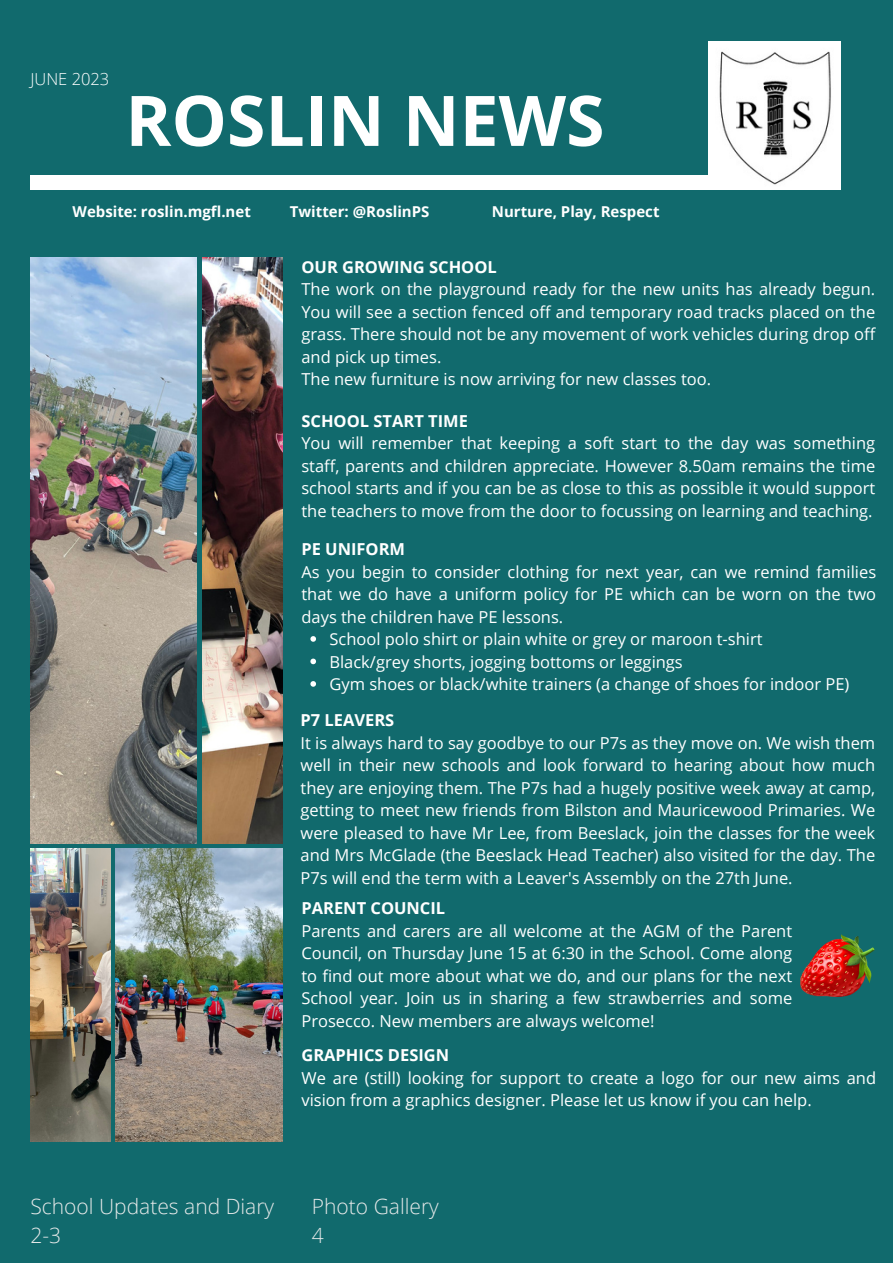
<style>
.page{position:relative;width:893px;height:1264px;background:#fff}
.page>*{position:absolute;margin:0;border:0;box-sizing:border-box;transform-origin:0 0}
.t1{font:700 69.75px "Open Sans";color:#fff}
.t2{font:300 21px "Open Sans";color:#e6e9e9}
.t3{font:16.5px/22.5px "Open Sans";color:#fff;text-align:justify}
.t4{font:700 16.5px "Open Sans";color:#fff}
.t5{font:300 16.5px "Open Sans";color:#fff}
.t6{font:700 15px "Open Sans";color:#fff}
</style>
<div class="page">
<div style="left:0;top:0;width:892px;height:1262px;background:#116a6d"></div>
<img style="left:30px;top:257px;width:167px;height:586px">
<img style="left:202px;top:257px;width:80px;height:586px">
<img style="left:30px;top:848px;width:80px;height:293px">
<img style="left:116px;top:848px;width:166px;height:293px">
<div style="left:30px;top:175px;width:810px;height:14px;background:#fff"></div>
<img style="left:708px;top:41px;width:132px;height:144px">
<svg style="left:310px;top:636px;width:6px;height:5px"></svg>
<svg style="left:310px;top:658px;width:6px;height:6px"></svg>
<svg style="left:310px;top:681px;width:6px;height:5px"></svg>
<img style="left:800px;top:934px;width:75px;height:62px">
<p class="t5" style="left:30px;top:67px;width:80px">JUNE 2023</p>
<p class="t1" style="left:125px;top:71px;width:480px">ROSLIN NEWS</p>
<p class="t6" style="left:73px;top:201px;width:180px">Website: roslin.mgfl.net</p>
<p class="t6" style="left:290px;top:201px;width:141px">Twitter: @RoslinPS</p>
<p class="t6" style="left:492px;top:201px;width:169px">Nurture, Play, Respect</p>
<p class="t4" style="left:301px;top:255px;width:197px">OUR GROWING SCHOOL</p>
<p class="t3" style="left:301px;top:277px;width:575px">The work on the playground ready for the new units has already begun.<br>You will see a section fenced off and temporary road tracks placed on the grass. There should not be any movement of work vehicles during drop off and pick up times.</p>
<p class="t3" style="left:301px;top:367px;width:411px">The new furniture is now arriving for new classes too.</p>
<p class="t4" style="left:301px;top:409px;width:168px">SCHOOL START TIME</p>
<p class="t3" style="left:301px;top:431px;width:575px">You will remember that keeping a soft start to the day was something staff, parents and children appreciate. However 8.50am remains the time school starts and if you can be as close to this as possible it would support the teachers to move from the door to focussing on learning and teaching.</p>
<p class="t4" style="left:301px;top:537px;width:105px">PE UNIFORM</p>
<p class="t3" style="left:301px;top:560px;width:576px">As you begin to consider clothing for next year, can we remind families that we do have a uniform policy for PE which can be worn on the two days the children have PE lessons.</p>
<p class="t3" style="left:329px;top:627px;width:434px">School polo shirt or plain white or grey or maroon t-shirt</p>
<p class="t3" style="left:329px;top:650px;width:355px">Black/grey shorts, jogging bottoms or leggings</p>
<p class="t3" style="left:329px;top:672px;width:521px">Gym shoes or black/white trainers (a change of shoes for indoor PE)</p>
<p class="t4" style="left:300px;top:708px;width:95px">P7 LEAVERS</p>
<p class="t3" style="left:300px;top:731px;width:576px">It is always hard to say goodbye to our P7s as they move on. We wish them well in their new schools and look forward to hearing about how much they are enjoying them. The P7s had a hugely positive week away at camp, getting to meet new friends from Bilston and Mauricewood Primaries. We were pleased to have Mr Lee, from Beeslack, join the classes for the week and Mrs McGlade (the Beeslack Head Teacher) also visited for the day. The P7s will end the term with a Leaver's Assembly on the 27th June.</p>
<p class="t4" style="left:301px;top:896px;width:145px">PARENT COUNCIL</p>
<p class="t3" style="left:301px;top:919px;width:492px">Parents and carers are all welcome at the AGM of the Parent Council, on Thursday June 15 at 6:30 in the School. Come along to find out more about what we do, and our plans for the next School year. Join us in sharing a few strawberries and some Prosecco. New members are always welcome!</p>
<p class="t4" style="left:301px;top:1043px;width:149px">GRAPHICS DESIGN</p>
<p class="t3" style="left:301px;top:1066px;width:576px">We are (still) looking for support to create a logo for our new aims and vision from a graphics designer. Please let us know if you can help.</p>
<p class="t2" style="left:30px;top:1191px;width:245px">School Updates and Diary</p>
<p class="t2" style="left:30px;top:1220px;width:32px">2-3</p>
<p class="t2" style="left:312px;top:1191px;width:128px">Photo Gallery</p>
<p class="t2" style="left:312px;top:1220px;width:13px">4</p>
</div>
